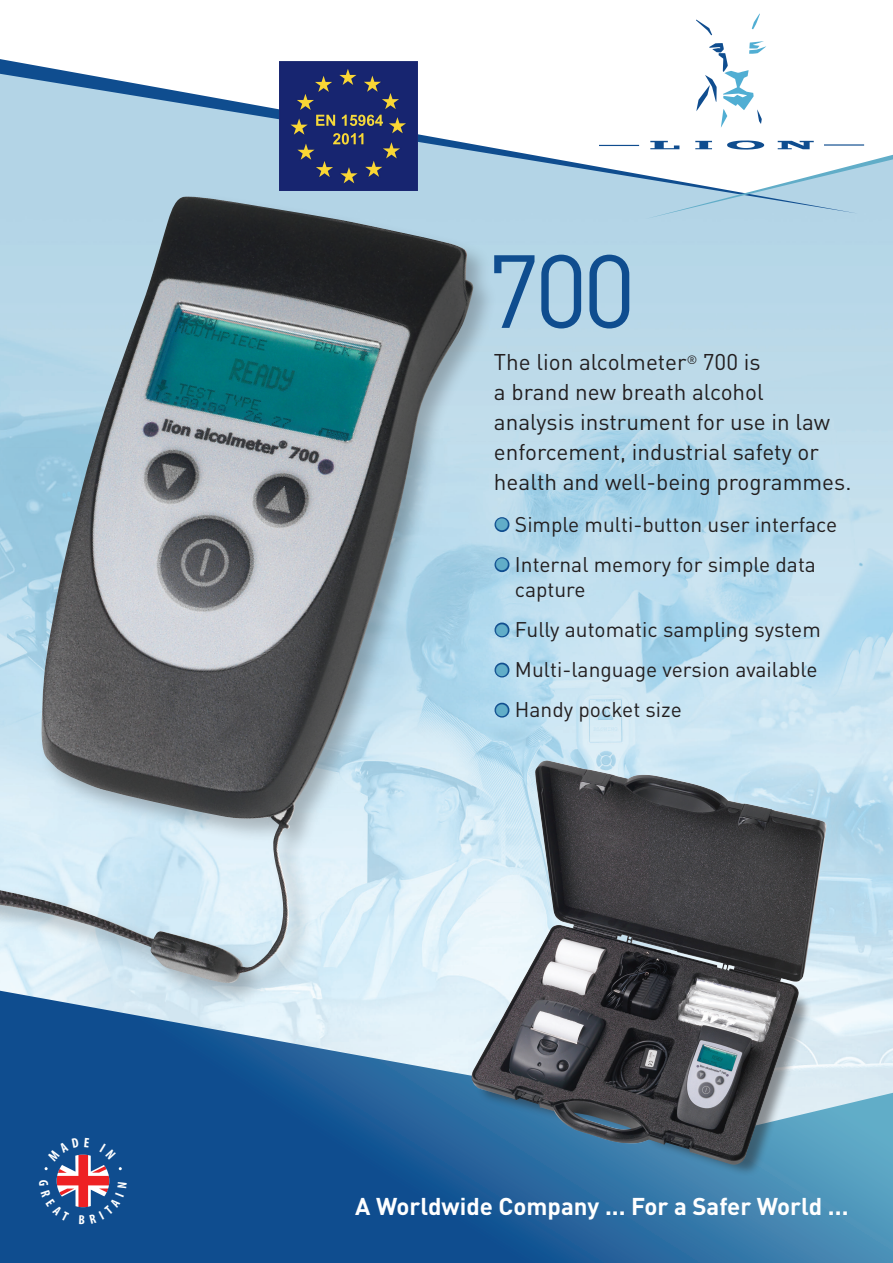
<style>
.page{position:relative;width:893px;height:1263px;background:#fff}
.page>*{position:absolute;margin:0;border:0;box-sizing:border-box;transform-origin:0 0}
.t1{font:102px "DIN";color:#0f4d8f}
.t2{font:700 24px "DIN";color:#fff}
.t3{font:22.5px/30px "DIN";color:#231f20}
.t4{font:21px/25.2px "DIN";color:#231f20}
.s1{color:#61adc8}
</style>
<div class="page">
<img style="left:497px;top:214px;width:396px;height:777px">
<svg style="left:0;top:59px;width:814px;height:155px;fill:#b3d4e6"></svg>
<svg style="left:0;top:991px;width:893px;height:272px;background:#3770a5"></svg>
<svg style="left:752px;top:14px;width:8px;height:15px"></svg>
<svg style="left:696px;top:20px;width:16px;height:15px"></svg>
<svg style="left:696px;top:41px;width:70px;height:87px"></svg>
<svg style="left:645px;top:141px;width:248px;height:78px"></svg>
<hr style="left:599px;top:145px;width:40px;height:1px;background:#0f4d8f">
<hr style="left:824px;top:144px;width:40px;height:2px;background:#0f4d8f">
<div style="left:495px;top:517px;width:14px;height:15px;border:3px solid #0f4d8f;border-radius:50%"></div>
<div style="left:495px;top:557px;width:14px;height:15px;border:3px solid #0f4d8f;border-radius:50%"></div>
<div style="left:495px;top:622px;width:14px;height:15px;border:3px solid #0f4d8f;border-radius:50%"></div>
<div style="left:495px;top:663px;width:14px;height:14px;border:3px solid #0f4d8f;border-radius:50%"></div>
<div style="left:495px;top:703px;width:14px;height:14px;border:3px solid #0f4d8f;border-radius:50%"></div>
<div style="left:476px;top:936px;width:336px;height:241px;background:#231f20;opacity:.46"></div>
<div style="left:0;top:193px;width:497px;height:814px;background:#231f20;opacity:.28"></div>
<img style="left:0;top:197px;width:474px;height:787px">
<img style="left:471px;top:760px;width:355px;height:405px">
<img style="left:279px;top:61px;width:139px;height:130px">
<svg style="left:31px;top:1129px;width:104px;height:103px;background:#33538b"></svg>
<h1 class="t1" style="left:486px;top:227px;width:151px">700</h1>
<p class="t3" style="left:494px;top:346px;width:359px">The lion alcolmeter<sup>®</sup> 700 is<br>a brand new breath alcohol<br>analysis instrument for use in law enforcement, industrial safety or health and well-being programmes.</p>
<p class="t4" style="left:495px;top:511px;width:343px"><span class="s1">●</span> Simple multi-button user interface</p>
<p class="t4" style="left:515px;top:551px;width:302px;text-indent:-19px"><span class="s1">●</span> Internal memory for simple data capture</p>
<p class="t4" style="left:495px;top:617px;width:327px"><span class="s1">●</span> Fully automatic sampling system</p>
<p class="t4" style="left:495px;top:657px;width:323px"><span class="s1">●</span> Multi-language version available</p>
<p class="t4" style="left:495px;top:697px;width:188px"><span class="s1">●</span> Handy pocket size</p>
<p class="t2" style="left:355px;top:1190px;width:495px">A Worldwide Company ... For a Safer World ...</p>
</div>
